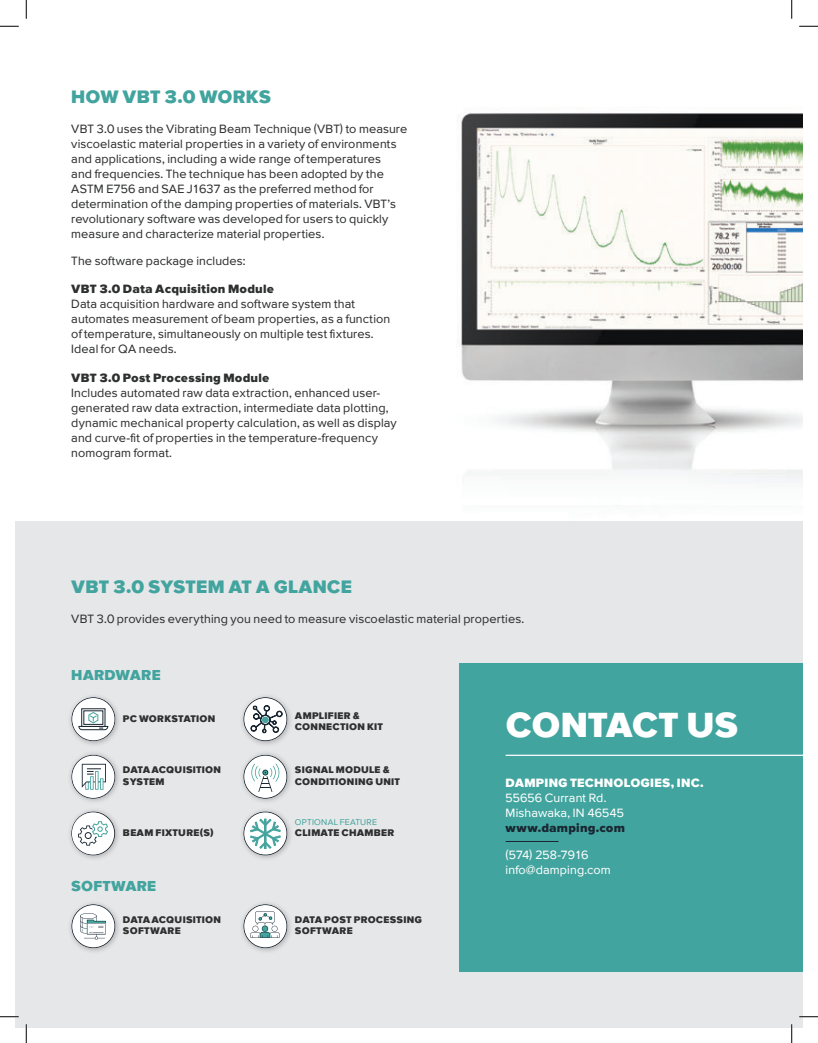
<style>
.page{position:relative;width:818px;height:1043px;background:#fff}
.page>*{position:absolute;margin:0;border:0;box-sizing:border-box;transform-origin:0 0}
.t1{font:900 36.25px "Proxima Sans";letter-spacing:-.005em;color:#fff}
.t2{font:900 18.75px "Proxima Sans";letter-spacing:.01em;color:#42a49e}
.t3{font:900 15px "Proxima Sans";letter-spacing:.01em;color:#42a49e}
.t4{font:12.5px/15px "Proxima Sans";letter-spacing:.01em;color:#2e2f2f}
.t5{font:12.5px/15px "Proxima Sans";letter-spacing:.01em;color:#fff}
.t6{font:900 12.5px "Proxima Sans";letter-spacing:.01em;color:#2e2f2f}
.t7{font:900 12.5px "Proxima Sans";letter-spacing:.02em;color:#fff}
.t8{font:900 12.5px "Proxima Sans";letter-spacing:.015em;color:#192732}
.t9{font:900 10px/11.2px "Proxima Sans";letter-spacing:.025em;color:#2e2f2f}
.t10{font:8.75px "Proxima Sans";letter-spacing:.03em;color:#42a49e}
</style>
<div class="page">
<img style="left:456px;top:113px;width:346px;height:369px">
<div style="left:15px;top:521px;width:787px;height:507px;background:#e6e7e9"></div>
<div style="left:67px;top:899px;width:54px;height:55px;background:#231f20;opacity:.3"></div>
<svg style="left:71px;top:904px;width:44px;height:44px"></svg>
<div style="left:239px;top:899px;width:54px;height:55px;background:#231f20;opacity:.3"></div>
<svg style="left:243px;top:904px;width:44px;height:44px"></svg>
<div style="left:459px;top:663px;width:343px;height:308px;background:#42a49e"></div>
<hr style="left:505px;top:754px;width:297px;height:2px;background:#fff">
<hr style="left:505px;top:841px;width:53px;height:1px;background:#192732">
<div style="left:67px;top:750px;width:54px;height:54px;background:#231f20;opacity:.3"></div>
<svg style="left:71px;top:754px;width:44px;height:44px"></svg>
<div style="left:239px;top:750px;width:54px;height:54px;background:#231f20;opacity:.3"></div>
<svg style="left:243px;top:754px;width:44px;height:44px"></svg>
<div style="left:67px;top:807px;width:54px;height:54px;background:#231f20;opacity:.3"></div>
<svg style="left:71px;top:811px;width:44px;height:44px"></svg>
<div style="left:239px;top:807px;width:54px;height:54px;background:#231f20;opacity:.3"></div>
<svg style="left:243px;top:811px;width:44px;height:44px"></svg>
<div style="left:67px;top:692px;width:54px;height:55px;background:#231f20;opacity:.3"></div>
<svg style="left:71px;top:697px;width:44px;height:44px"></svg>
<div style="left:239px;top:692px;width:54px;height:55px;background:#231f20;opacity:.3"></div>
<svg style="left:243px;top:697px;width:44px;height:44px"></svg>
<svg style="left:0;top:25px;width:19px;height:2px"></svg>
<svg style="left:799px;top:25px;width:19px;height:2px"></svg>
<svg style="left:0;top:1016px;width:19px;height:1px"></svg>
<svg style="left:799px;top:1015px;width:19px;height:2px"></svg>
<svg style="left:25px;top:0;width:2px;height:19px"></svg>
<svg style="left:25px;top:1024px;width:2px;height:18px"></svg>
<svg style="left:791px;top:0;width:1px;height:19px"></svg>
<svg style="left:791px;top:1024px;width:1px;height:18px"></svg>
<h2 class="t2" style="left:71px;top:87px;width:201px">HOW VBT 3.0 WORKS</h2>
<p class="t4" style="left:71px;top:121px;width:337px">VBT 3.0 uses the Vibrating Beam Technique (VBT) to measure viscoelastic material properties in a variety of environments and applications, including a wide range of temperatures<br>and frequencies. The technique has been adopted by the ASTM E756 and SAE J1637 as the preferred method for determination of the damping properties of materials. VBT’s revolutionary software was developed for users to quickly measure and characterize material properties.</p>
<p class="t4" style="left:71px;top:253px;width:176px">The software package includes:</p>
<p class="t6" style="left:71px;top:282px;width:204px">VBT 3.0 Data Acquisition Module</p>
<p class="t4" style="left:71px;top:296px;width:320px">Data acquisition hardware and software system that automates measurement of beam properties, as a function of temperature, simultaneously on multiple test fixtures.<br>Ideal for QA needs.</p>
<p class="t6" style="left:71px;top:371px;width:200px">VBT 3.0 Post Processing Module</p>
<p class="t4" style="left:71px;top:385px;width:327px">Includes automated raw data extraction, enhanced user&shy;generated raw data extraction, intermediate data plotting, dynamic mechanical property calculation, as well as display and curve-fit of properties in the temperature-frequency nomogram format.</p>
<h2 class="t2" style="left:71px;top:576px;width:282px">VBT 3.0 SYSTEM AT A GLANCE</h2>
<p class="t4" style="left:71px;top:611px;width:454px">VBT 3.0 provides everything you need to measure viscoelastic material properties.</p>
<p class="t3" style="left:71px;top:666px;width:91px">HARDWARE</p>
<p class="t9" style="left:123px;top:713px;width:94px">PC WORKSTATION</p>
<p class="t9" style="left:295px;top:709px;width:89px">AMPLIFIER &amp;<br>CONNECTION KIT</p>
<p class="t9" style="left:123px;top:764px;width:100px">DATA ACQUISITION<br>SYSTEM</p>
<p class="t9" style="left:295px;top:764px;width:107px">SIGNAL MODULE &amp;<br>CONDITIONING UNIT</p>
<p class="t9" style="left:123px;top:826px;width:92px">BEAM FIXTURE(S)</p>
<p class="t10" style="left:295px;top:817px;width:84px">OPTIONAL FEATURE</p>
<p class="t9" style="left:295px;top:827px;width:101px">CLIMATE CHAMBER</p>
<p class="t3" style="left:71px;top:878px;width:86px">SOFTWARE</p>
<p class="t9" style="left:123px;top:913px;width:100px">DATA ACQUISITION<br>SOFTWARE</p>
<p class="t9" style="left:295px;top:913px;width:128px">DATA POST PROCESSING<br>SOFTWARE</p>
<h1 class="t1" style="left:505px;top:705px;width:234px">CONTACT US</h1>
<p class="t7" style="left:505px;top:776px;width:199px">DAMPING TECHNOLOGIES, INC.</p>
<p class="t5" style="left:505px;top:790px;width:120px">55656 Currant Rd.<br>Mishawaka, IN 46545</p>
<p class="t8" style="left:505px;top:821px;width:121px">www.damping.com</p>
<p class="t5" style="left:505px;top:847px;width:107px">(574) 258-7916 info@damping.com</p>
</div>
